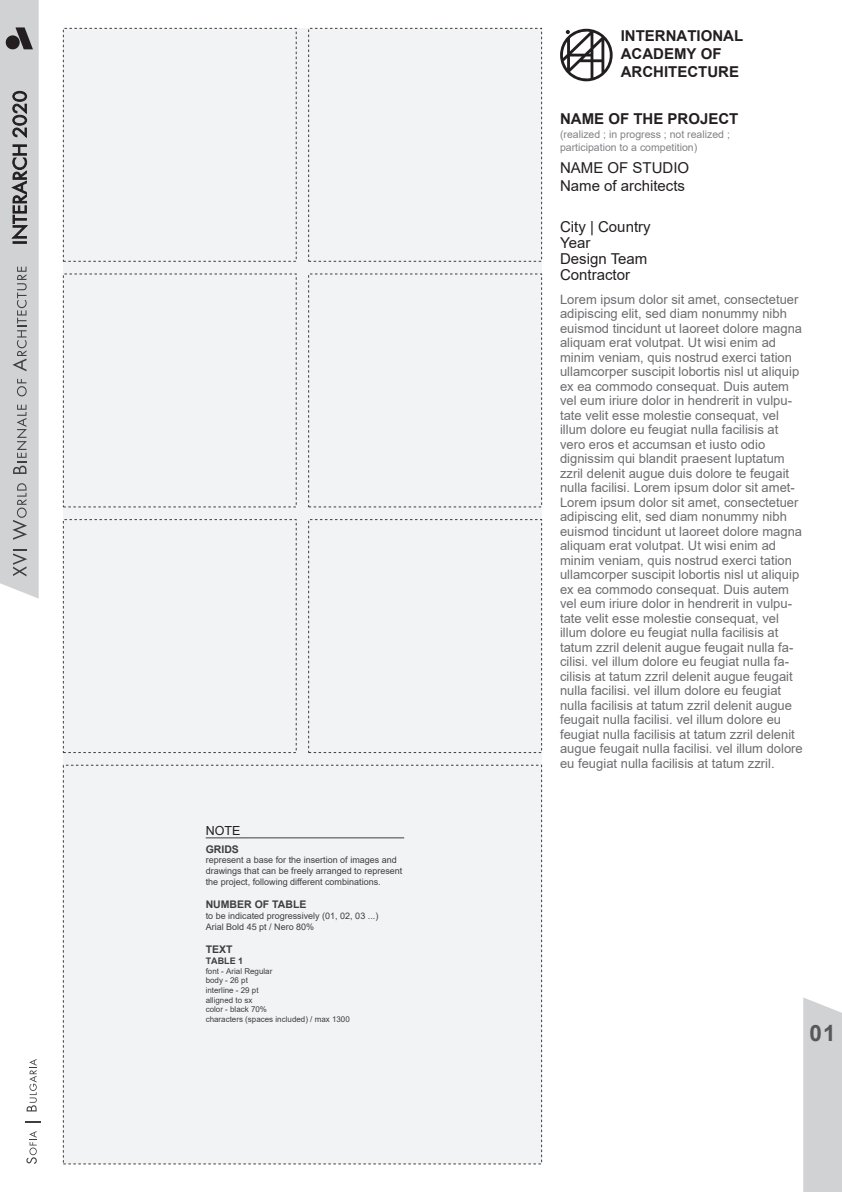
<style>
.page{position:relative;width:842px;height:1192px;background:#fff}
.page>*{position:absolute;margin:0;border:0;box-sizing:border-box;transform-origin:0 0}
.t1{font:700 22.5px "Arial";color:#57585a}
.t2{font:15px/16.1px "Arial";color:#231f20}
.t3{font:700 15px/18px "Arial";color:#231f20}
.t4{font:13px/14.5px "Arial";color:#6c6d70}
.t5{font:12.5px "Arial";color:#231f20}
.t6{font:10.5px/13px "Arial";color:#808285}
.t7{font:700 10.5px "Arial";color:#3e3e3f}
.t8{font:9px/10.8px "Arial";color:#3e3e3f}
.t9{font:700 9px "Arial";color:#3e3e3f}
.t10{font:8px/9.6px "Arial";color:#3e3e3f}
</style>
<div class="page">
<div style="left:803px;top:997px;width:39px;height:195px;background:#d1d2d4"></div>
<svg style="left:26px;top:1131px;width:11px;height:33px"></svg>
<svg style="left:25px;top:1121px;width:15px;height:2px"></svg>
<svg style="left:27px;top:1059px;width:10px;height:52px"></svg>
<svg style="left:0;top:0;width:39px;height:599px;background:#c2c2c4"></svg>
<div style="left:63px;top:28px;width:479px;height:1136px;background:#f2f3f4"></div>
<div style="left:63px;top:519px;width:233px;height:234px;border:1px dashed #3e3e3f"></div>
<div style="left:308px;top:519px;width:234px;height:234px;border:1px dashed #3e3e3f"></div>
<div style="left:63px;top:28px;width:233px;height:234px;border:1px dashed #3e3e3f"></div>
<div style="left:308px;top:28px;width:234px;height:234px;border:1px dashed #3e3e3f"></div>
<svg style="left:560px;top:29px;width:53px;height:52px"></svg>
<hr style="left:206px;top:838px;width:198px;height:1px;background:#3e3e3f">
<p class="t5" style="left:206px;top:822px;width:36px">NOTE</p>
<p class="t7" style="left:206px;top:841px;width:35px">GRIDS</p>
<p class="t8" style="left:206px;top:855px;width:198px">represent a base for the insertion of images and drawings that can be freely arranged to represent the project, following different combinations.</p>
<p class="t7" style="left:206px;top:897px;width:102px">NUMBER OF TABLE</p>
<p class="t8" style="left:206px;top:911px;width:174px">to be indicated progressively (01, 02, 03 ...)<br>Arial Bold 45 pt / Nero 80%</p>
<p class="t7" style="left:206px;top:942px;width:28px">TEXT</p>
<p class="t9" style="left:206px;top:955px;width:39px">TABLE 1</p>
<p class="t10" style="left:206px;top:966px;width:146px">font - Arial Regular<br>body - 26 pt<br>interline - 29 pt<br>alligned to sx<br>color - black 70%<br>characters (spaces included) / max 1300</p>
<p class="t3" style="left:621px;top:27px;width:124px">INTERNATIONAL<br>ACADEMY OF<br>ARCHITECTURE</p>
<p class="t3" style="left:560px;top:110px;width:180px">NAME OF THE PROJECT</p>
<p class="t2" style="left:560px;top:159px;width:131px;line-height:18px">NAME OF STUDIO<br>Name of architects</p>
<p class="t6" style="left:560px;top:128px;width:171px">(realized ; in progress ; not realized ; participation to a competition)</p>
<p class="t2" style="left:560px;top:218px;width:92px">City | Country<br>Year<br>Design Team<br>Contractor</p>
<p class="t4" style="left:560px;top:292px;width:244px">Lorem ipsum dolor sit amet, consectetuer adipiscing elit, sed diam nonummy nibh euismod tincidunt ut laoreet dolore magna aliquam erat volutpat. Ut wisi enim ad minim veniam, quis nostrud exerci tation ullamcorper suscipit lobortis nisl ut aliquip ex ea commodo consequat. Duis autem vel eum iriure dolor in hendrerit in vulpu&shy;tate velit esse molestie consequat, vel illum dolore eu feugiat nulla facilisis at vero eros et accumsan et iusto odio dignissim qui blandit praesent luptatum zzril delenit augue duis dolore te feugait nulla facilisi. Lorem ipsum dolor sit amet-Lorem ipsum dolor sit amet, consectetuer adipiscing elit, sed diam nonummy nibh euismod tincidunt ut laoreet dolore magna aliquam erat volutpat. Ut wisi enim ad minim veniam, quis nostrud exerci tation ullamcorper suscipit lobortis nisl ut aliquip ex ea commodo consequat. Duis autem vel eum iriure dolor in hendrerit in vulpu&shy;tate velit esse molestie consequat, vel illum dolore eu feugiat nulla facilisis at tatum zzril delenit augue feugait nulla fa&shy;cilisi. vel illum dolore eu feugiat nulla fa&shy;cilisis at tatum zzril delenit augue feugait nulla facilisi. vel illum dolore eu feugiat nulla facilisis at tatum zzril delenit augue feugait nulla facilisi. vel illum dolore eu feugiat nulla facilisis at tatum zzril delenit augue feugait nulla facilisi. vel illum dolore eu feugiat nulla facilisis at tatum zzril.</p>
<h1 class="t1" style="left:809px;top:1017px;width:28px">01</h1>
</div>
